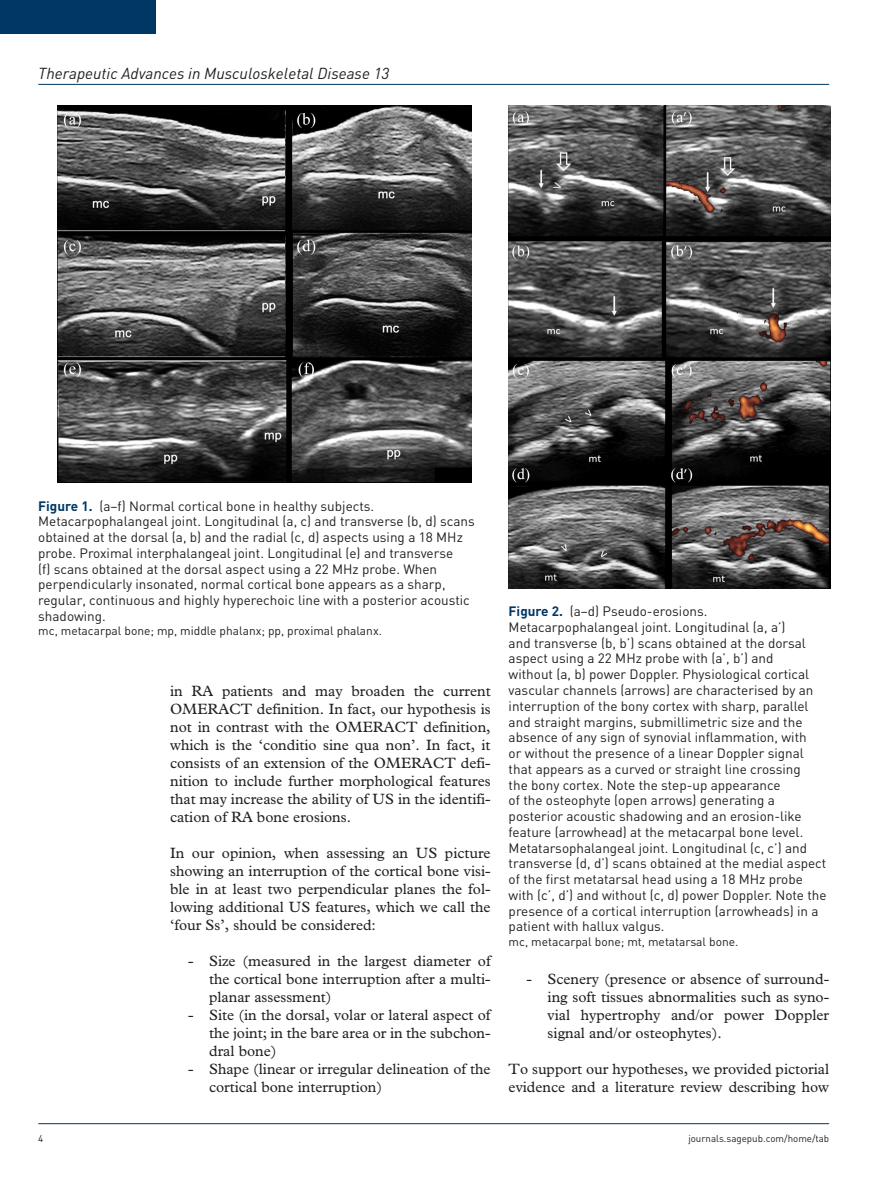
<style>
.page{position:relative;width:893px;height:1191px;background:#fff}
.page>*{position:absolute;margin:0;border:0;box-sizing:border-box;transform-origin:0 0}
.t1{font:italic 15.75px "DIN";color:#231f20}
.t2{font:15px/18px "Plantin Std";color:#231f20;text-align:justify}
.t3{font:13.5px/15.8px "DIN";color:#231f20}
.t4{font:12px "DIN";color:#231f20}
.t5{font:9.75px "DIN";color:#231f20}
.s1{font-weight:700;color:#003865}
</style>
<div class="page">
<hr style="left:38px;top:84px;width:791px;height:1px;background:#003865">
<hr style="left:38px;top:1123px;width:791px;height:1px;background:#003865">
<div style="left:0;top:0;width:155px;height:34px;background:#003865"></div>
<img style="left:57px;top:106px;width:414px;height:377px">
<img style="left:509px;top:106px;width:321px;height:482px">
<p class="t1" style="left:38px;top:63px;width:353px">Therapeutic Advances in Musculoskeletal Disease 13</p>
<p class="t3" style="left:38px;top:497px;width:438px"><span class="s1">Figure 1.</span> (a–f) Normal cortical bone in healthy subjects.<br>Metacarpophalangeal joint. Longitudinal (a, c) and transverse (b, d) scans obtained at the dorsal (a, b) and the radial (c, d) aspects using a 18 MHz probe. Proximal interphalangeal joint. Longitudinal (e) and transverse<br>(f) scans obtained at the dorsal aspect using a 22 MHz probe. When perpendicularly insonated, normal cortical bone appears as a sharp, regular, continuous and highly hyperechoic line with a posterior acoustic shadowing.</p>
<p class="t4" style="left:38px;top:623px;width:345px">mc, metacarpal bone; mp, middle phalanx; pp, proximal phalanx.</p>
<p class="t2" style="left:170px;top:682px;width:322px">in RA patients and may broaden the current OMERACT definition. In fact, our hypothesis is not in contrast with the OMERACT definition, which is the ‘conditio sine qua non’. In fact, it consists of an extension of the OMERACT defi&shy;nition to include further morphological features that may increase the ability of US in the identifi&shy;cation of RA bone erosions.</p>
<p class="t2" style="left:170px;top:844px;width:322px">In our opinion, when assessing an US picture showing an interruption of the cortical bone visi&shy;ble in at least two perpendicular planes the fol&shy;lowing additional US features, which we call the ‘four Ss’, should be considered:</p>
<p class="t2" style="left:209px;top:952px;width:283px;text-indent:-21px">- Size (measured in the largest diameter of the cortical bone interruption after a multi&shy;planar assessment)</p>
<p class="t2" style="left:209px;top:1006px;width:283px;text-indent:-21px">- Site (in the dorsal, volar or lateral aspect of the joint; in the bare area or in the subchon&shy;dral bone)</p>
<p class="t2" style="left:209px;top:1060px;width:283px;text-indent:-21px">- Shape (linear or irregular delineation of the cortical bone interruption)</p>
<p class="t3" style="left:509px;top:603px;width:319px"><span class="s1">Figure 2.</span> (a–d) Pseudo-erosions.<br>Metacarpophalangeal joint. Longitudinal (a, a’)<br>and transverse (b, b’) scans obtained at the dorsal aspect using a 22 MHz probe with (a’, b’) and<br>without (a, b) power Doppler. Physiological cortical vascular channels (arrows) are characterised by an interruption of the bony cortex with sharp, parallel and straight margins, submillimetric size and the absence of any sign of synovial inflammation, with<br>or without the presence of a linear Doppler signal that appears as a curved or straight line crossing<br>the bony cortex. Note the step-up appearance<br>of the osteophyte (open arrows) generating a posterior acoustic shadowing and an erosion-like feature (arrowhead) at the metacarpal bone level.<br>Metatarsophalangeal joint. Longitudinal (c, c’) and transverse (d, d’) scans obtained at the medial aspect of the first metatarsal head using a 18 MHz probe with (c’, d’) and without (c, d) power Doppler. Note the presence of a cortical interruption (arrowheads) in a patient with hallux valgus.</p>
<p class="t4" style="left:509px;top:933px;width:231px">mc, metacarpal bone; mt, metatarsal bone.</p>
<p class="t2" style="left:548px;top:970px;width:283px;text-indent:-21px">- Scenery (presence or absence of surround&shy;ing soft tissues abnormalities such as syno&shy;vial hypertrophy and/or power Doppler signal and/or osteophytes).</p>
<p class="t2" style="left:509px;top:1060px;width:322px">To support our hypotheses, we provided pictorial evidence and a literature review describing how</p>
<p class="t5" style="left:38px;top:1132px;width:7px">4</p>
<p class="t5" style="left:688px;top:1132px;width:142px">journals.sagepub.com/home/tab</p>
</div>
